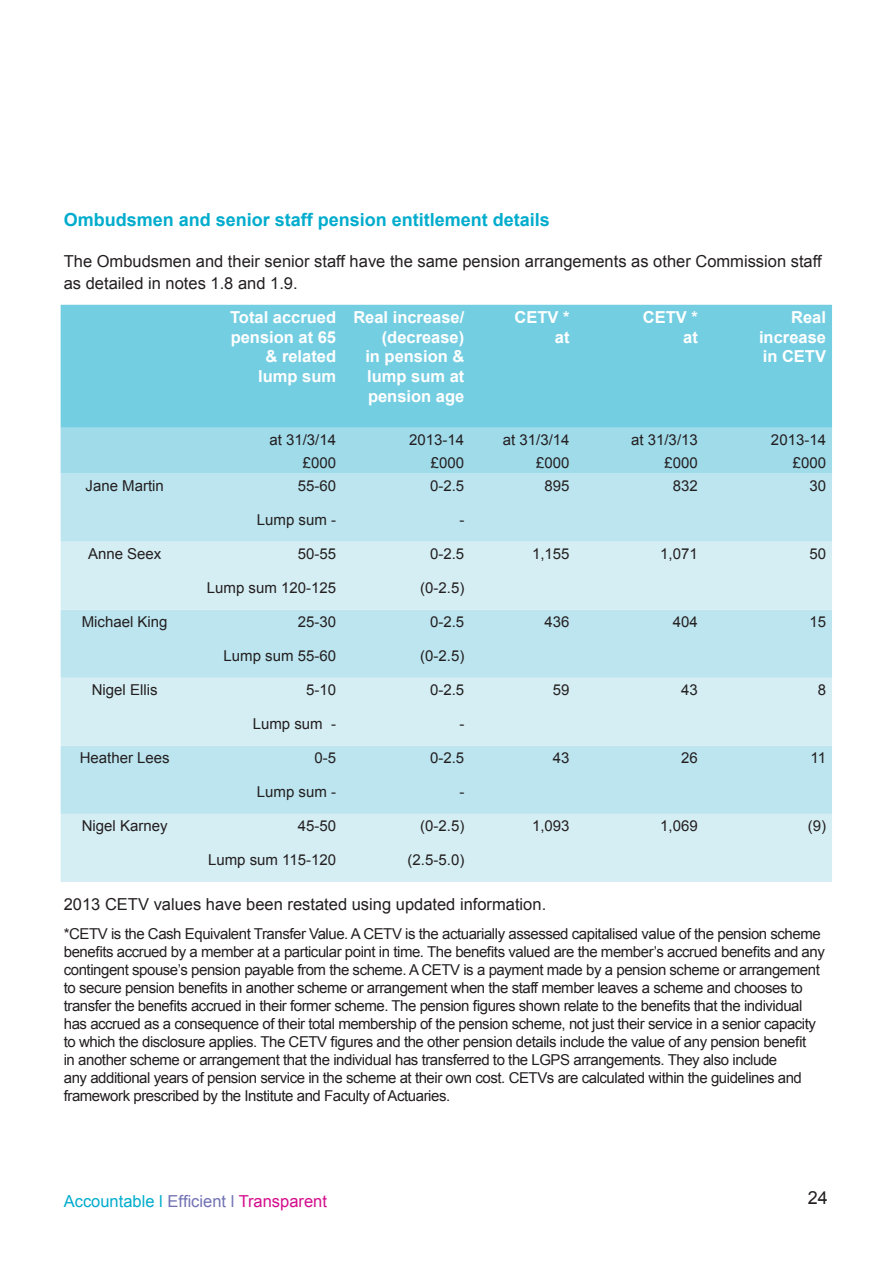
<style>
.page{position:relative;width:893px;height:1263px;background:#fff}
.page>*{position:absolute;margin:0;border:0;box-sizing:border-box;transform-origin:0 0}
.t1{font:700 18px "Arial";color:#00accd}
.t2{font:18px "Arial";color:#231f20}
.t3{font:16.5px/21.6px "Arial";color:#231f20}
.t4{font:700 16.5px/19.8px "Arial";color:#fff}
.t5{font:16.5px "Arial";color:#00accd}
.t6{font:15px/18px "Arial";letter-spacing:-.03em;color:#231f20}
.t7{font:15px "Arial";color:#231f20}
.s1{color:#7171b4}
.s2{color:#d40d8c}
</style>
<div class="page">
<div style="left:61px;top:305px;width:771px;height:123px;background:#74cee2"></div>
<div style="left:61px;top:428px;width:771px;height:46px;background:#a0dbea"></div>
<div style="left:61px;top:474px;width:771px;height:340px;background:#bce5ef"></div>
<svg style="left:61px;top:542px;width:771px;height:204px;background:#ccebf2"></svg>
<div style="left:61px;top:814px;width:771px;height:68px;background:#d5eef4"></div>
<p class="t1" style="left:64px;top:207px;width:488px">Ombudsmen and senior staff pension entitlement details</p>
<p class="t3" style="left:64px;top:251px;width:759px">The Ombudsmen and their senior staff have the same pension arrangements as other Commission staff as detailed in notes 1.8 and 1.9.</p>
<p class="t4" style="left:230px;top:308px;width:108px">Total accrued pension at 65</p>
<p class="t4" style="left:266px;top:347px;width:72px">&amp; related</p>
<p class="t4" style="left:258px;top:367px;width:79px">lump sum</p>
<p class="t4" style="left:353px;top:308px;width:113px;text-align:right">Real increase/ (decrease)<br>in pension &amp; lump sum at pension age</p>
<p class="t4" style="left:515px;top:308px;width:57px">CETV *</p>
<p class="t4" style="left:555px;top:327px;width:16px">at</p>
<p class="t4" style="left:643px;top:308px;width:57px">CETV *</p>
<p class="t4" style="left:683px;top:327px;width:16px">at</p>
<p class="t4" style="left:791px;top:308px;width:36px">Real</p>
<p class="t4" style="left:759px;top:327px;width:68px">increase</p>
<p class="t4" style="left:763px;top:347px;width:65px">in CETV</p>
<p class="t6" style="left:269px;top:431px;width:68px">at 31/3/14</p>
<p class="t6" style="left:409px;top:431px;width:57px">2013-14</p>
<p class="t6" style="left:503px;top:431px;width:68px">at 31/3/14</p>
<p class="t6" style="left:631px;top:431px;width:68px">at 31/3/13</p>
<p class="t6" style="left:771px;top:431px;width:57px">2013-14</p>
<p class="t6" style="left:303px;top:454px;width:35px">£000</p>
<p class="t6" style="left:431px;top:454px;width:35px">£000</p>
<p class="t6" style="left:536px;top:454px;width:35px">£000</p>
<p class="t6" style="left:664px;top:454px;width:35px">£000</p>
<p class="t6" style="left:793px;top:454px;width:35px">£000</p>
<p class="t7" style="left:86px;top:475px;width:80px">Jane Martin</p>
<p class="t6" style="left:298px;top:476px;width:40px">55-60</p>
<p class="t6" style="left:430px;top:476px;width:36px">0-2.5</p>
<p class="t6" style="left:545px;top:476px;width:27px">895</p>
<p class="t6" style="left:673px;top:476px;width:27px">832</p>
<p class="t6" style="left:809px;top:476px;width:18px">30</p>
<p class="t6" style="left:257px;top:510px;width:81px">Lump sum -</p>
<p class="t6" style="left:459px;top:510px;width:6px">-</p>
<p class="t7" style="left:88px;top:543px;width:75px">Anne Seex</p>
<p class="t6" style="left:298px;top:544px;width:40px">50-55</p>
<p class="t6" style="left:430px;top:544px;width:36px">0-2.5</p>
<p class="t6" style="left:532px;top:544px;width:39px">1,155</p>
<p class="t6" style="left:660px;top:544px;width:39px">1,071</p>
<p class="t6" style="left:809px;top:544px;width:18px">50</p>
<p class="t7" style="left:207px;top:578px;width:131px">Lump sum 120-125</p>
<p class="t6" style="left:420px;top:578px;width:46px">(0-2.5)</p>
<p class="t7" style="left:82px;top:612px;width:87px">Michael King</p>
<p class="t6" style="left:298px;top:613px;width:40px">25-30</p>
<p class="t6" style="left:430px;top:613px;width:36px">0-2.5</p>
<p class="t6" style="left:545px;top:613px;width:27px">436</p>
<p class="t6" style="left:673px;top:613px;width:27px">404</p>
<p class="t6" style="left:809px;top:613px;width:18px">15</p>
<p class="t7" style="left:224px;top:646px;width:114px">Lump sum 55-60</p>
<p class="t6" style="left:420px;top:647px;width:46px">(0-2.5)</p>
<p class="t7" style="left:92px;top:680px;width:67px">Nigel Ellis</p>
<p class="t6" style="left:306px;top:681px;width:32px">5-10</p>
<p class="t6" style="left:430px;top:681px;width:36px">0-2.5</p>
<p class="t6" style="left:553px;top:681px;width:18px">59</p>
<p class="t6" style="left:681px;top:681px;width:18px">43</p>
<p class="t6" style="left:818px;top:681px;width:10px">8</p>
<p class="t6" style="left:253px;top:715px;width:85px">Lump sum -</p>
<p class="t6" style="left:459px;top:715px;width:6px">-</p>
<p class="t7" style="left:80px;top:748px;width:92px">Heather Lees</p>
<p class="t6" style="left:314px;top:749px;width:23px">0-5</p>
<p class="t6" style="left:430px;top:749px;width:36px">0-2.5</p>
<p class="t6" style="left:553px;top:749px;width:18px">43</p>
<p class="t6" style="left:681px;top:749px;width:18px">26</p>
<p class="t6" style="left:810px;top:749px;width:17px">11</p>
<p class="t6" style="left:257px;top:783px;width:81px">Lump sum -</p>
<p class="t6" style="left:459px;top:783px;width:6px">-</p>
<p class="t7" style="left:82px;top:816px;width:87px">Nigel Karney</p>
<p class="t6" style="left:298px;top:817px;width:40px">45-50</p>
<p class="t6" style="left:420px;top:817px;width:46px">(0-2.5)</p>
<p class="t6" style="left:532px;top:817px;width:39px">1,093</p>
<p class="t6" style="left:660px;top:817px;width:39px">1,069</p>
<p class="t6" style="left:808px;top:817px;width:20px">(9)</p>
<p class="t7" style="left:208px;top:850px;width:130px">Lump sum 115-120</p>
<p class="t6" style="left:408px;top:851px;width:58px">(2.5-5.0)</p>
<p class="t3" style="left:64px;top:893px;width:484px">2013 CETV values have been restated using updated information.</p>
<p class="t6" style="left:64px;top:925px;width:763px">*CETV is the Cash Equivalent Transfer Value. A CETV is the actuarially assessed capitalised value of the pension scheme benefits accrued by a member at a particular point in time. The benefits valued are the member’s accrued benefits and any contingent spouse’s pension payable from the scheme. A CETV is a payment made by a pension scheme or arrangement to secure pension benefits in another scheme or arrangement when the staff member leaves a scheme and chooses to transfer the benefits accrued in their former scheme. The pension figures shown relate to the benefits that the individual has accrued as a consequence of their total membership of the pension scheme, not just their service in a senior capacity to which the disclosure applies. The CETV figures and the other pension details include the value of any pension benefit<br>in another scheme or arrangement that the individual has transferred to the LGPS arrangements. They also include<br>any additional years of pension service in the scheme at their own cost. CETVs are calculated within the guidelines and framework prescribed by the Institute and Faculty of Actuaries.</p>
<p class="t5" style="left:64px;top:1190px;width:265px">Accountable l <span class="s1">Efficient l</span> <span class="s2">Transparent</span></p>
<p class="t2" style="left:808px;top:1186px;width:22px">24</p>
</div>
